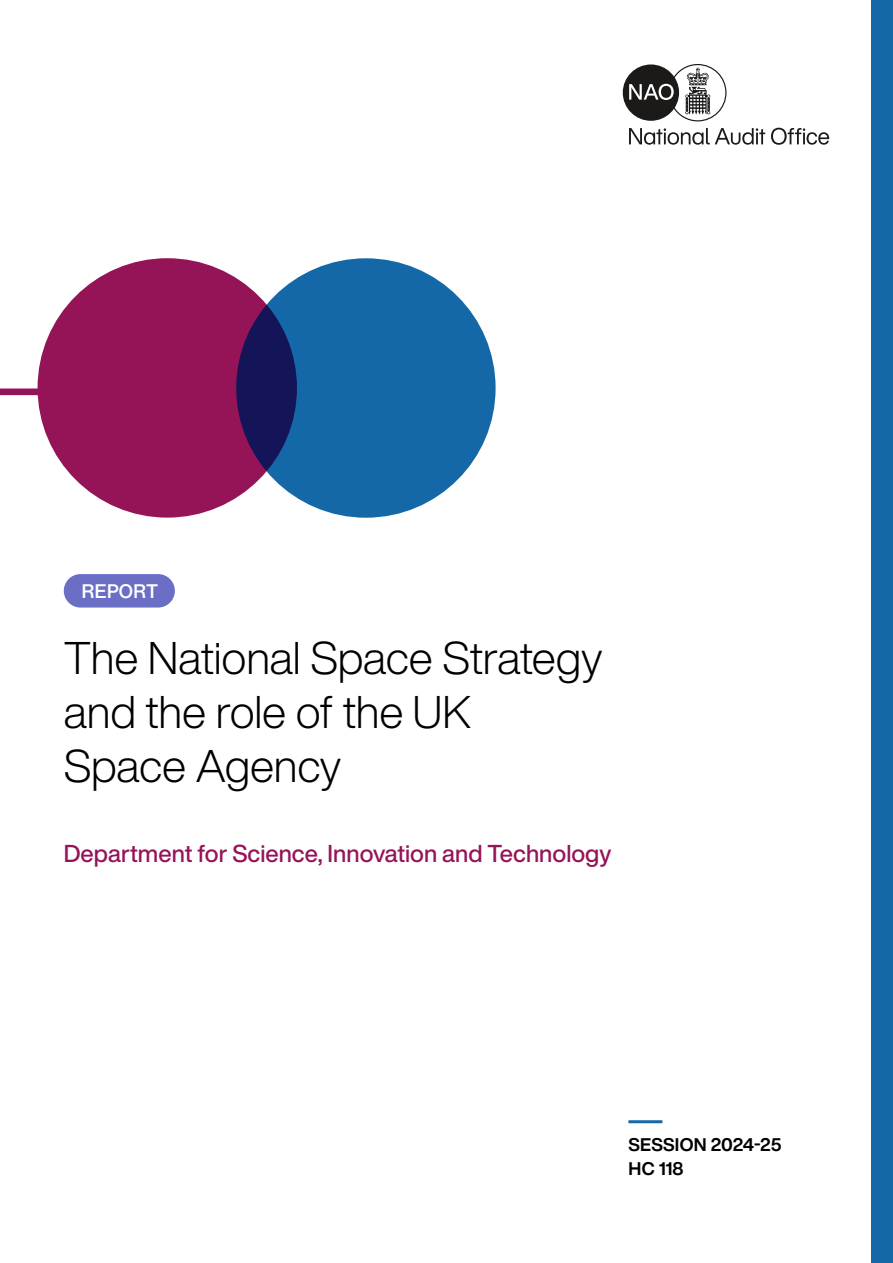
<style>
.page{position:relative;width:893px;height:1263px;background:#fff}
.page>*{position:absolute;margin:0;border:0;box-sizing:border-box;transform-origin:0 0}
.NEW_2021_cover_title{font:300 45px/54px "Helvetica Now Display";letter-spacing:-.005em;color:#000}
.NEW_2021_Dept_name{font:500 24px "Helvetica Now Display";color:#951458}
.t1{font:500 19.35px "Helvetica Now Text";letter-spacing:-.02em;color:#fff}
.t2{font:700 18px/24px "Helvetica Now Display";letter-spacing:.01em;color:#000}
</style>
<div class="page">
<svg style="left:629px;top:128px;width:136px;height:17px"></svg>
<svg style="left:771px;top:128px;width:58px;height:17px"></svg>
<svg style="left:623px;top:64px;width:104px;height:58px"></svg>
<div style="left:236px;top:258px;width:260px;height:260px;background:#1468a8;border-radius:50%"></div>
<div style="left:38px;top:258px;width:259px;height:260px;background:#951458;border-radius:50%"></div>
<div style="left:0;top:388px;width:98px;height:7px;background:#951458"></div>
<hr style="left:628px;top:1120px;width:34px;height:3px;background:#1468a8">
<div style="left:872px;top:0;width:21px;height:1263px;background:#1468a8"></div>
<svg style="left:64px;top:574px;width:111px;height:33px"></svg>
<div style="left:64px;top:574px;width:111px;height:33px;background:#6a6ec5;border-radius:17px"></div>
<p class="t1" style="left:82px;top:576px;width:78px">REPORT</p>
<h1 class="NEW_2021_cover_title" style="left:64px;top:631px;width:540px">The National Space Strategy and the role of the UK<br>Space Agency</h1>
<p class="NEW_2021_Dept_name" style="left:64px;top:837px;width:549px">Department for Science, Innovation and Technology</p>
<p class="t2" style="left:628px;top:1133px;width:155px">SESSION 2024-25<br>HC 118</p>
</div>
